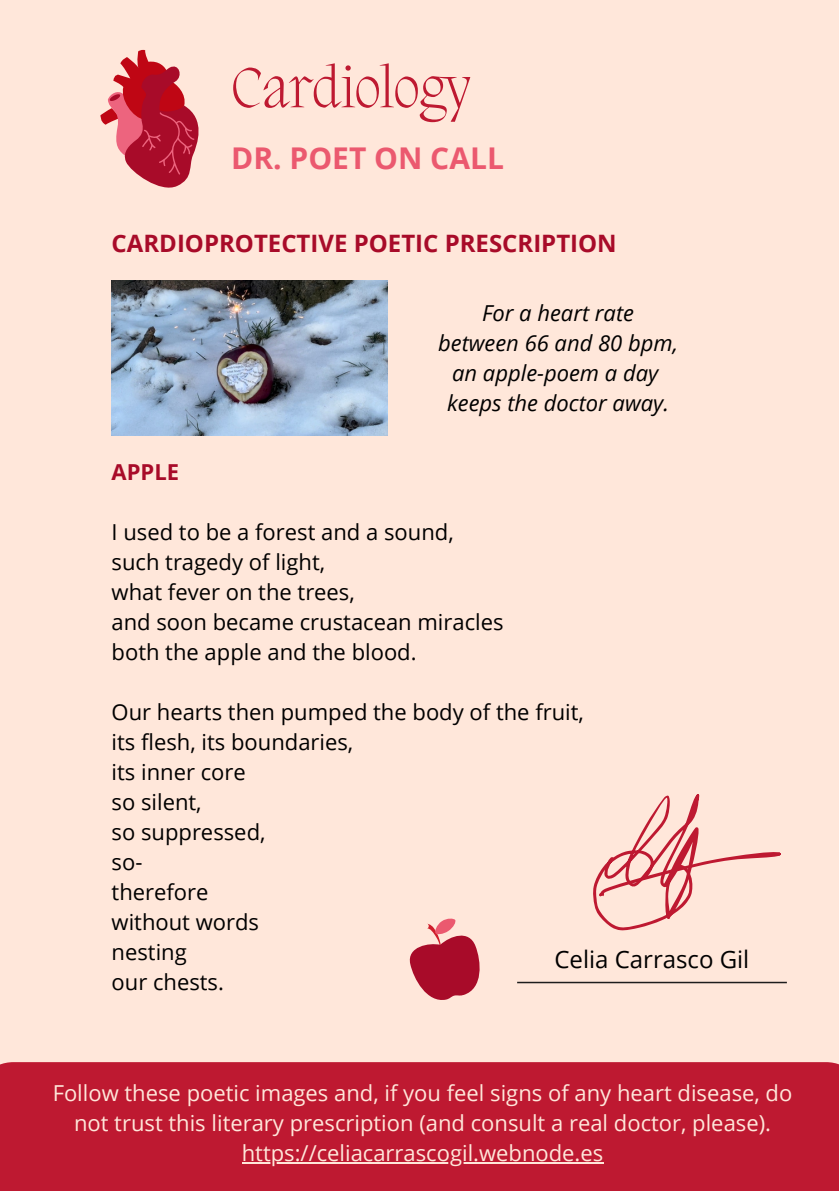
<style>
.page{position:relative;width:839px;height:1191px;background:#fff}
.page>*{position:absolute;margin:0;border:0;box-sizing:border-box;transform-origin:0 0}
.t1{font:200 58px "Migra";color:#be1931}
.t2{font:700 30px "Open Sans";color:#eb596f}
.t3{font:700 24px "Open Sans";color:#a80b29}
.t4{font:24px "Open Sans";color:#000}
.t5{font:22px "Open Sans";color:#000}
.t6{font:22px/30px "Open Sans";color:#ffe7da;text-align:center}
.t7{font:italic 22px "Open Sans";color:#000}
.t8{font:700 22px "Open Sans";color:#a80b29}
</style>
<div class="page">
<div style="left:0;top:0;width:838px;height:1191px;background:#ffe7da"></div>
<div style="left:0;top:1062px;width:838px;height:129px;background:#be1931"></div>
<svg style="left:593px;top:794px;width:187px;height:137px"></svg>
<hr style="left:517px;top:982px;width:269px;height:1px;background:#1d1d1d">
<svg style="left:100px;top:49px;width:99px;height:139px"></svg>
<img style="left:112px;top:281px;width:276px;height:154px">
<svg style="left:409px;top:918px;width:71px;height:82px"></svg>
<hr style="left:242px;top:1162px;width:361px;height:2px;background:#ffe7da">
<p class="t1" style="left:231px;top:60px;width:241px">Cardiology</p>
<p class="t2" style="left:231px;top:137px;width:274px">DR. POET ON CALL</p>
<p class="t3" style="left:112px;top:226px;width:506px">CARDIOPROTECTIVE POETIC PRESCRIPTION</p>
<h1 class="t8" style="left:112px;top:456px;width:69px">APPLE</h1>
<p class="t7" style="left:482px;top:297px;width:153px">For a heart rate</p>
<p class="t7" style="left:438px;top:327px;width:241px">between 66 and 80 bpm,</p>
<p class="t7" style="left:452px;top:357px;width:208px">an apple-poem a day</p>
<p class="t7" style="left:447px;top:387px;width:223px">keeps the doctor away.</p>
<h2 class="t5" style="left:112px;top:516px;width:343px">I used to be a forest and a sound,</h2>
<h3 class="t5" style="left:112px;top:546px;width:215px">such tragedy of light,</h3>
<p class="t5" style="left:112px;top:576px;width:245px">what fever on the trees,</p>
<p class="t5" style="left:112px;top:606px;width:393px">and soon became crustacean miracles</p>
<p class="t5" style="left:112px;top:636px;width:306px">both the apple and the blood.</p>
<p class="t5" style="left:112px;top:696px;width:474px">Our hearts then pumped the body of the fruit,</p>
<p class="t5" style="left:112px;top:726px;width:243px">its flesh, its boundaries,</p>
<h3 class="t5" style="left:112px;top:756px;width:136px">its inner core</h3>
<p class="t5" style="left:112px;top:786px;width:92px">so silent,</p>
<p class="t5" style="left:112px;top:816px;width:155px">so suppressed,</p>
<p class="t5" style="left:112px;top:846px;width:32px">so-</p>
<p class="t5" style="left:112px;top:876px;width:98px">therefore</p>
<p class="t5" style="left:112px;top:906px;width:149px">without words</p>
<p class="t5" style="left:112px;top:936px;width:77px">nesting</p>
<p class="t5" style="left:112px;top:966px;width:114px">our chests.</p>
<p class="t4" style="left:554px;top:943px;width:196px">Celia Carrasco Gil</p>
<p class="t6" style="left:53px;top:1077px;width:741px">Follow these poetic images and, if you feel signs of any heart disease, do not trust this literary prescription (and consult a real doctor, please).</p>
<p class="t6" style="left:242px;top:1137px;width:363px">https://celiacarrascogil.webnode.es</p>
</div>
